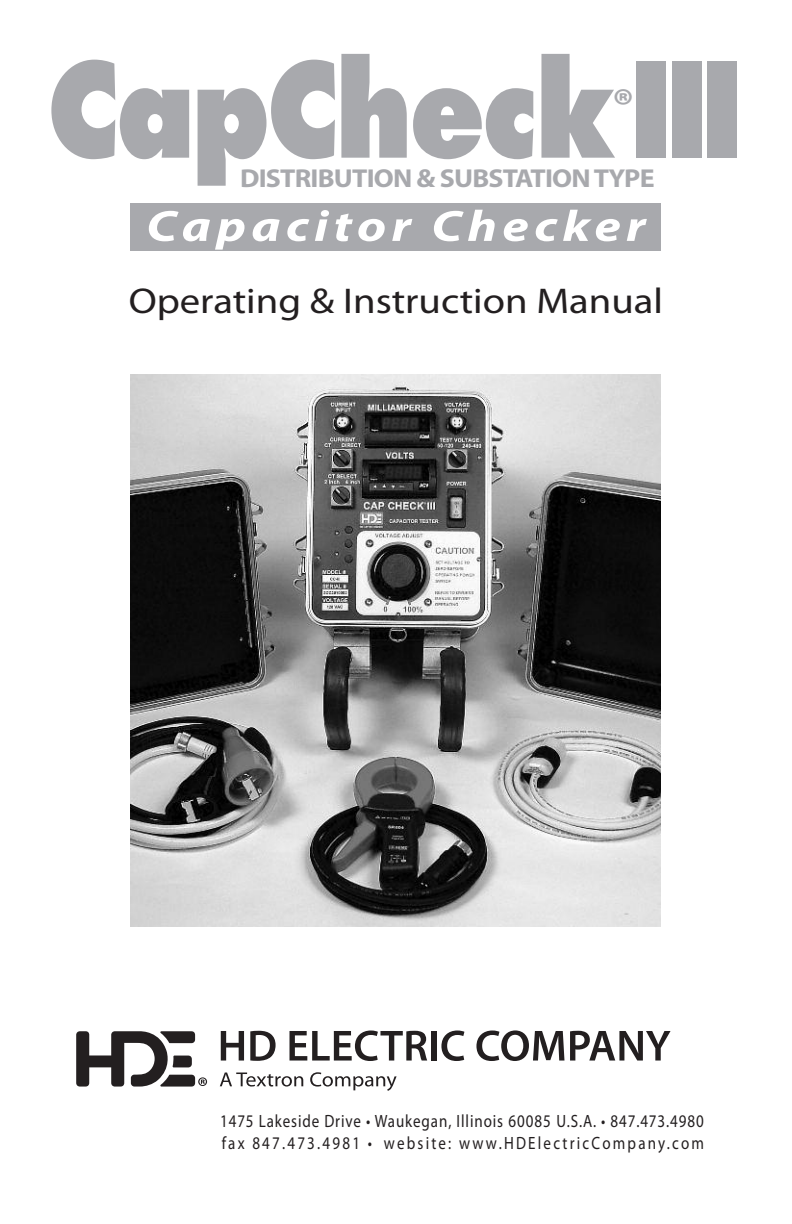
<style>
.page{position:relative;width:792px;height:1224px;background:#fff}
.page>*{position:absolute;margin:0;border:0;box-sizing:border-box;transform-origin:0 0}
.t1{font:800 128px "Futura";letter-spacing:-.025em;color:#a8a9ad;scale:.85 1}
.t2{font:700 45px "Myriad Pro";color:#a8a9ad;scale:1.08 1}
.t3{font:italic 700 44px "Myriad Pro";letter-spacing:.1em;color:#fff;scale:1.2 1}
.t4{font:36px "Myriad Pro";color:#231f20;scale:1.13 1}
.t5{font:700 26px "Myriad Pro";letter-spacing:-.03em;color:#a8a9ad;scale:1.08 1}
.t6{font:17.8px/21.6px "Myriad Pro";letter-spacing:.06em;color:#231f20;scale:.84 1}
</style>
<div class="page">
<div style="left:131px;top:203px;width:530px;height:47px;background:#a8a9ad"></div>
<img style="left:131px;top:374px;width:530px;height:553px">
<svg style="left:76px;top:1031px;width:131px;height:56px"></svg>
<svg style="left:221px;top:1031px;width:23px;height:30px"></svg>
<svg style="left:250px;top:1031px;width:26px;height:30px"></svg>
<svg style="left:290px;top:1031px;width:137px;height:30px"></svg>
<div style="left:431px;top:1031px;width:6px;height:30px;background:#231f20"></div>
<svg style="left:441px;top:1031px;width:23px;height:30px"></svg>
<svg style="left:476px;top:1030px;width:88px;height:31px"></svg>
<svg style="left:570px;top:1031px;width:101px;height:30px"></svg>
<svg style="left:220px;top:1073px;width:83px;height:14px"></svg>
<svg style="left:310px;top:1072px;width:87px;height:19px"></svg>
<h1 class="t1" style="left:48px;top:54px;width:821px">CapCheckIII</h1>
<h3 class="t3" style="left:146px;top:210px;width:418px">Capacitor Checker</h3>
<h2 class="t2" style="left:612px;top:88px;width:22px">®</h2>
<h3 class="t5" style="left:240px;top:169px;width:385px">DISTRIBUTION &amp; SUBSTATIONTYPE</h3>
<h3 class="t4" style="left:129px;top:287px;width:474px">Operating &amp; Instruction Manual</h3>
<p class="t6" style="left:220px;top:1112px;width:578px">1475 Lakeside Drive • Waukegan, Illinois 60085 U.S.A. • 847.473.4980 fax 847.473.4981 • website: www.HDElectricCompany.com</p>
</div>
